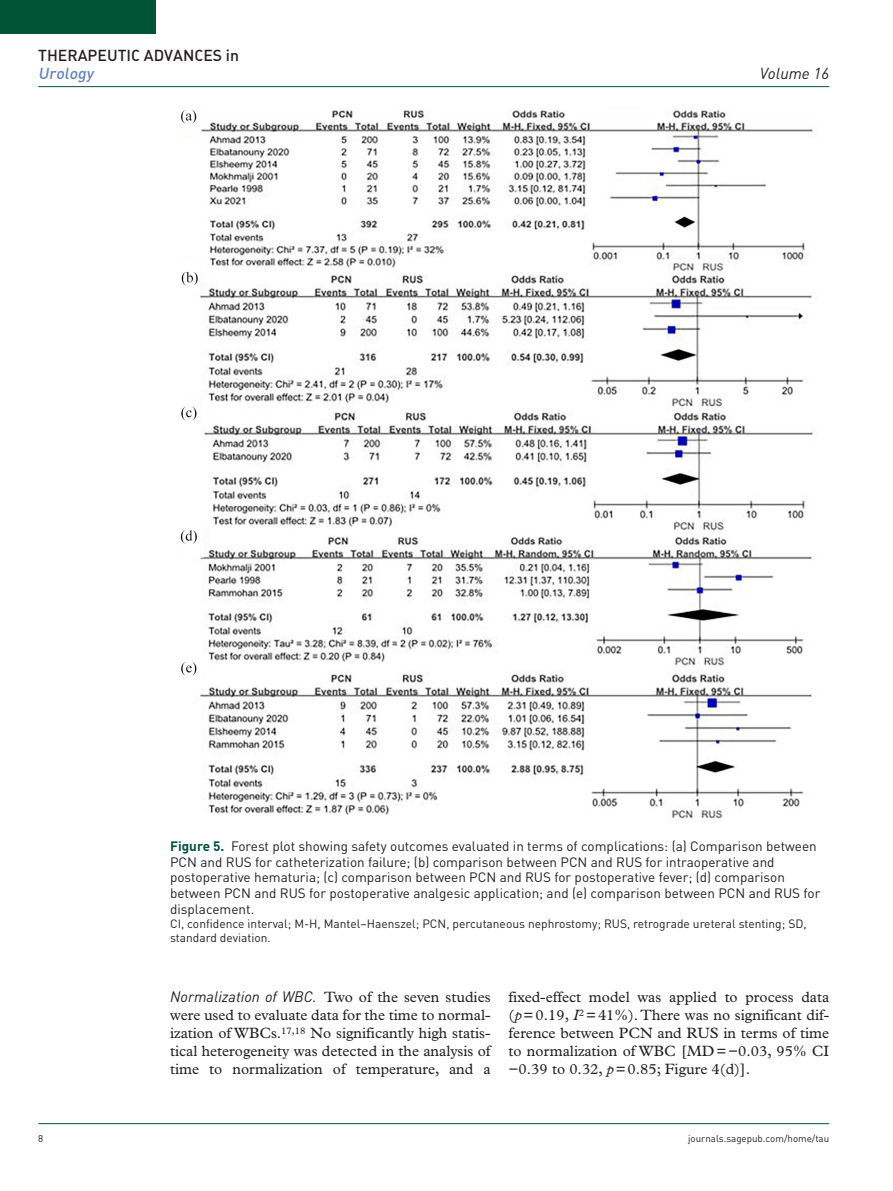
<style>
.page{position:relative;width:893px;height:1191px;background:#fff}
.page>*{position:absolute;margin:0;border:0;box-sizing:border-box;transform-origin:0 0}
.t1{font:15.75px "DIN Medium Alternate";color:#231f20}
.t2{font:italic 15.75px "DIN";color:#231f20}
.t3{font:italic 15.75px "DIN Medium Alternate";color:#6182c1}
.t4{font:15px/18px "Plantin Std";color:#231f20;text-align:justify}
.t5{font:13.5px/15.8px "DIN";color:#231f20}
.t6{font:12px/14.2px "DIN";color:#231f20}
.t7{font:9.75px "DIN";color:#231f20}
.s1{font-weight:700;color:#015436}
.s2{font-family:"DIN";font-style:italic}
.s3{font-style:italic}
</style>
<div class="page">
<hr style="left:38px;top:86px;width:791px;height:1px;background:#015436">
<hr style="left:38px;top:1123px;width:791px;height:1px;background:#015436">
<div style="left:0;top:0;width:155px;height:34px;background:#015436"></div>
<img style="left:180px;top:110px;width:633px;height:709px">
<p class="t1" style="left:38px;top:45px;width:202px">THERAPEUTIC ADVANCES IN</p>
<p class="t3" style="left:38px;top:63px;width:57px">U rology</p>
<p class="t2" style="left:760px;top:63px;width:71px">Volume 16</p>
<p class="t5" style="left:170px;top:838px;width:652px"><span class="s1">Figure 5.</span> Forest plot showing safety outcomes evaluated in terms of complications: (a) Comparison between PCN and RUS for catheterization failure; (b) comparison between PCN and RUS for intraoperative and postoperative hematuria; (c) comparison between PCN and RUS for postoperative fever; (d) comparison between PCN and RUS for postoperative analgesic application; and (e) comparison between PCN and RUS for displacement.</p>
<p class="t6" style="left:170px;top:916px;width:638px">CI, confidence interval; M-H, Mantel–Haenszel; PCN, percutaneous nephrostomy; RUS, retrograde ureteral stenting; SD, standard deviation.</p>
<p class="t4" style="left:170px;top:988px;width:322px"><span class="s2">Normalization of WBC.</span> Two of the seven studies were used to evaluate data for the time to normal&shy;ization of WBCs.<sup>17,18</sup> No significantly high statis&shy;tical heterogeneity was detected in the analysis of time to normalization of temperature, and a</p>
<p class="t4" style="left:509px;top:988px;width:322px">fixed-effect model was applied to process data (<span class="s3">p</span>=0.19, <span class="s3">I</span><sup>2</sup> =41%). There was no significant dif&shy;ference between PCN and RUS in terms of time to normalization of WBC [MD=−0.03, 95% CI −0.39 to 0.32, <span class="s3">p</span>=0.85; Figure 4(d)].</p>
<p class="t7" style="left:38px;top:1132px;width:7px">8</p>
<p class="t7" style="left:688px;top:1132px;width:143px">journals.sagepub.com/home/tau</p>
</div>
